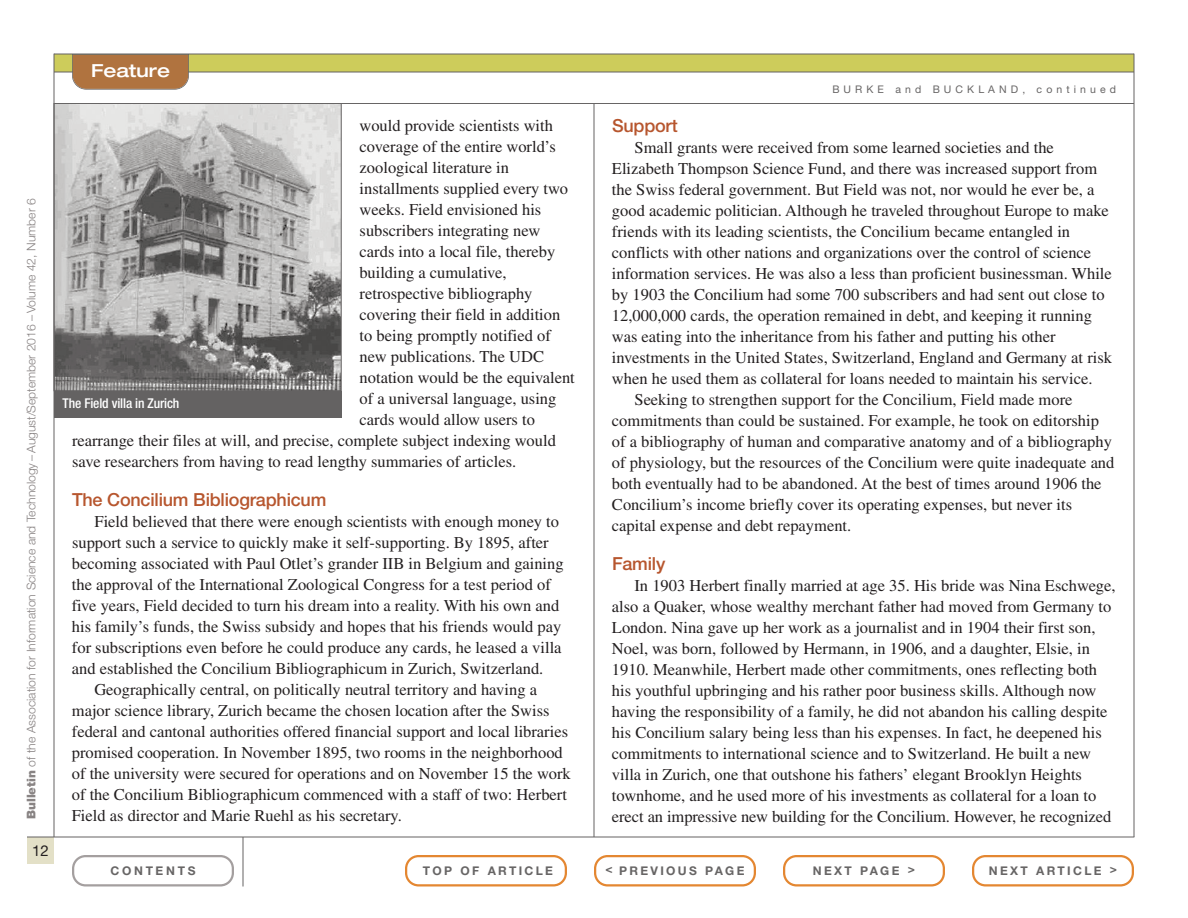
<style>
.page{position:relative;width:1188px;height:918px;background:#fff}
.page>*{position:absolute;margin:0;border:0;box-sizing:border-box;transform-origin:0 0}
.t1{font:500 18px "Helvetica Neue LT Std";letter-spacing:-.01em;color:#b7562e}
.t2{font:500 expanded 18px "Helvetica Neue LT Std";color:#fff}
.t3{font:16.5px/21px "Times LT Std";color:#231f20}
.t4{font:15px "Helvetica Neue LT Std";color:#231f20}
.t5{font:500 condensed 13.5px "Helvetica Neue LT Std";letter-spacing:-.01em;color:#fff}
.t6{font:300 12px "Helvetica Neue LT Std";letter-spacing:-.005em;color:#888383}
.t7{font:700 12px "Helvetica Neue LT Std";letter-spacing:.195em;color:#676565}
.t8{font:700 12px "Helvetica Neue LT Std";letter-spacing:.22em;color:#676565}
.t9{font:10.5px "Helvetica Neue LT Std";letter-spacing:.39em;color:#676565}
.s1{font-weight:900}
</style>
<div class="page">
<div style="left:27px;top:837px;width:27px;height:27px;background:#e3e0c7"></div>
<div style="left:54px;top:54px;width:1080px;height:18px;background:#cdcc5b"></div>
<hr style="left:54px;top:54px;width:1080px;height:1px;background:#646262">
<hr style="left:54px;top:72px;width:1080px;height:1px;background:#646262">
<hr style="left:243px;top:837px;width:1px;height:49px;background:#646262">
<hr style="left:27px;top:837px;width:1107px;height:1px;background:#646262">
<hr style="left:1134px;top:54px;width:1px;height:783px;background:#646262">
<hr style="left:594px;top:104px;width:1px;height:733px;background:#646262">
<svg style="left:72px;top:55px;width:117px;height:35px;background:#b07747"></svg>
<svg style="left:405px;top:855px;width:162px;height:31px"></svg>
<svg style="left:72px;top:855px;width:162px;height:31px"></svg>
<svg style="left:783px;top:855px;width:162px;height:31px"></svg>
<svg style="left:972px;top:855px;width:162px;height:31px"></svg>
<svg style="left:594px;top:855px;width:162px;height:31px"></svg>
<img style="left:56px;top:105px;width:284px;height:284px">
<div style="left:54px;top:103px;width:288px;height:288px;border:1px solid #646262"></div>
<div style="left:54px;top:391px;width:288px;height:27px;background:#646262"></div>
<hr style="left:54px;top:54px;width:1px;height:783px;background:#646262">
<hr style="left:54px;top:103px;width:1080px;height:1px;background:#676565">
<p class="t6" style="left:27px;top:819px;width:622px;rotate:-90deg"><span class="s1">Bulletin</span> of the Association for Information Science and Technology – August/September 2016 – Volume 42, Number 6</p>
<p class="t4" style="left:32px;top:845px;width:18px">12</p>
<p class="t2" style="left:91px;top:64px;width:80px">Feature</p>
<p class="t3" style="left:360px;top:116px;width:195px">would provide scientists with</p>
<p class="t3" style="left:360px;top:137px;width:198px">coverage of the entire world’s</p>
<p class="t3" style="left:360px;top:158px;width:151px">zoological literature in</p>
<p class="t3" style="left:360px;top:179px;width:210px">installments supplied every two</p>
<p class="t3" style="left:360px;top:200px;width:183px">weeks. Field envisioned his</p>
<p class="t3" style="left:360px;top:221px;width:182px">subscribers integrating new</p>
<p class="t3" style="left:360px;top:242px;width:197px">cards into a local file, thereby</p>
<p class="t3" style="left:360px;top:263px;width:149px">building a cumulative,</p>
<p class="t3" style="left:360px;top:284px;width:174px">retrospective bibliography</p>
<p class="t3" style="left:360px;top:305px;width:202px">covering their field in addition</p>
<p class="t3" style="left:360px;top:326px;width:193px">to being promptly notified of</p>
<p class="t3" style="left:360px;top:347px;width:186px">new publications. The UDC</p>
<p class="t3" style="left:360px;top:368px;width:217px">notation would be the equivalent</p>
<p class="t3" style="left:360px;top:389px;width:198px">of a universal language, using</p>
<p class="t3" style="left:360px;top:410px;width:177px">cards would allow users to</p>
<p class="t3" style="left:72px;top:431px;width:485px">rearrange their files at will, and precise, complete subject indexing would</p>
<p class="t3" style="left:72px;top:452px;width:446px">save researchers from having to read lengthy summaries of articles.</p>
<p class="t1" style="left:72px;top:493px;width:256px">The Concilium Bibliographicum</p>
<p class="t3" style="left:94px;top:512px;width:466px">Field believed that there were enough scientists with enough money to</p>
<p class="t3" style="left:72px;top:533px;width:478px">support such a service to quickly make it self-supporting. By 1895, after</p>
<p class="t3" style="left:72px;top:554px;width:493px">becoming associated with Paul Otlet’s grander IIB in Belgium and gaining</p>
<p class="t3" style="left:72px;top:575px;width:481px">the approval of the International Zoological Congress for a test period of</p>
<p class="t3" style="left:72px;top:596px;width:489px">five years, Field decided to turn his dream into a reality. With his own and</p>
<p class="t3" style="left:72px;top:617px;width:491px">his family’s funds, the Swiss subsidy and hopes that his friends would pay</p>
<p class="t3" style="left:72px;top:638px;width:491px">for subscriptions even before he could produce any cards, he leased a villa</p>
<p class="t3" style="left:72px;top:659px;width:473px">and established the Concilium Bibliographicum in Zurich, Switzerland.</p>
<p class="t3" style="left:94px;top:680px;width:444px">Geographically central, on politically neutral territory and having a</p>
<p class="t3" style="left:72px;top:701px;width:479px">major science library, Zurich became the chosen location after the Swiss</p>
<p class="t3" style="left:72px;top:722px;width:498px">federal and cantonal authorities offered financial support and local libraries</p>
<p class="t3" style="left:72px;top:743px;width:492px">promised cooperation. In November 1895, two rooms in the neighborhood</p>
<p class="t3" style="left:72px;top:764px;width:500px">of the university were secured for operations and on November 15 the work</p>
<p class="t3" style="left:72px;top:785px;width:497px">of the Concilium Bibliographicum commenced with a staff of two: Herbert</p>
<p class="t3" style="left:72px;top:806px;width:332px">Field as director and Marie Ruehl as his secretary.</p>
<p class="t5" style="left:63px;top:399px;width:118px">The Field villa in Zurich</p>
<p class="t9" style="left:832px;top:85px;width:285px">BURKE and BUCKLAND, continued</p>
<p class="t1" style="left:612px;top:119px;width:67px">Support</p>
<p class="t3" style="left:634px;top:139px;width:421px">Small grants were received from some learned societies and the</p>
<p class="t3" style="left:612px;top:160px;width:487px">Elizabeth Thompson Science Fund, and there was increased support from</p>
<p class="t3" style="left:612px;top:181px;width:484px">the Swiss federal government. But Field was not, nor would he ever be, a</p>
<p class="t3" style="left:612px;top:202px;width:498px">good academic politician. Although he traveled throughout Europe to make</p>
<p class="t3" style="left:612px;top:223px;width:460px">friends with its leading scientists, the Concilium became entangled in</p>
<p class="t3" style="left:612px;top:244px;width:481px">conflicts with other nations and organizations over the control of science</p>
<p class="t3" style="left:612px;top:265px;width:501px">information services. He was also a less than proficient businessman. While</p>
<p class="t3" style="left:612px;top:286px;width:494px">by 1903 the Concilium had some 700 subscribers and had sent out close to</p>
<p class="t3" style="left:612px;top:307px;width:482px">12,000,000 cards, the operation remained in debt, and keeping it running</p>
<p class="t3" style="left:612px;top:328px;width:445px">was eating into the inheritance from his father and putting his other</p>
<p class="t3" style="left:612px;top:349px;width:502px">investments in the United States, Switzerland, England and Germany at risk</p>
<p class="t3" style="left:612px;top:370px;width:482px">when he used them as collateral for loans needed to maintain his service.</p>
<p class="t3" style="left:634px;top:391px;width:440px">Seeking to strengthen support for the Concilium, Field made more</p>
<p class="t3" style="left:612px;top:412px;width:489px">commitments than could be sustained. For example, he took on editorship</p>
<p class="t3" style="left:612px;top:433px;width:501px">of a bibliography of human and comparative anatomy and of a bibliography</p>
<p class="t3" style="left:612px;top:454px;width:504px">of physiology, but the resources of the Concilium were quite inadequate and</p>
<p class="t3" style="left:612px;top:475px;width:491px">both eventually had to be abandoned. At the best of times around 1906 the</p>
<p class="t3" style="left:612px;top:496px;width:462px">Concilium’s income briefly cover its operating expenses, but never its</p>
<p class="t3" style="left:612px;top:517px;width:241px">capital expense and debt repayment.</p>
<p class="t1" style="left:612px;top:557px;width:55px">Family</p>
<p class="t3" style="left:612px;top:577px;width:505px;text-indent:23px">In 1903 Herbert finally married at age 35. His bride was Nina Eschwege, also a Quaker, whose wealthy merchant father had moved from Germany to London. Nina gave up her work as a journalist and in 1904 their first son, Noel, was born, followed by Hermann, in 1906, and a daughter, Elsie, in 1910. Meanwhile, Herbert made other commitments, ones reflecting both his youthful upbringing and his rather poor business skills. Although now having the responsibility of a family, he did not abandon his calling despite his Concilium salary being less than his expenses. In fact, he deepened his commitments to international science and to Switzerland. He built a new villa in Zurich, one that outshone his fathers’ elegant Brooklyn Heights townhome, and he used more of his investments as collateral for a loan to erect an impressive new building for the Concilium. However, he recognized</p>
<p class="t8" style="left:111px;top:866px;width:86px">CONTENTS</p>
<p class="t7" style="left:423px;top:866px;width:132px">TOP OF ARTICLE</p>
<p class="t7" style="left:606px;top:866px;width:140px">&lt; PREVIOUS PAGE</p>
<p class="t7" style="left:813px;top:866px;width:104px">NEXT PAGE &gt;</p>
<p class="t7" style="left:989px;top:866px;width:130px">NEXT ARTICLE &gt;</p>
</div>
